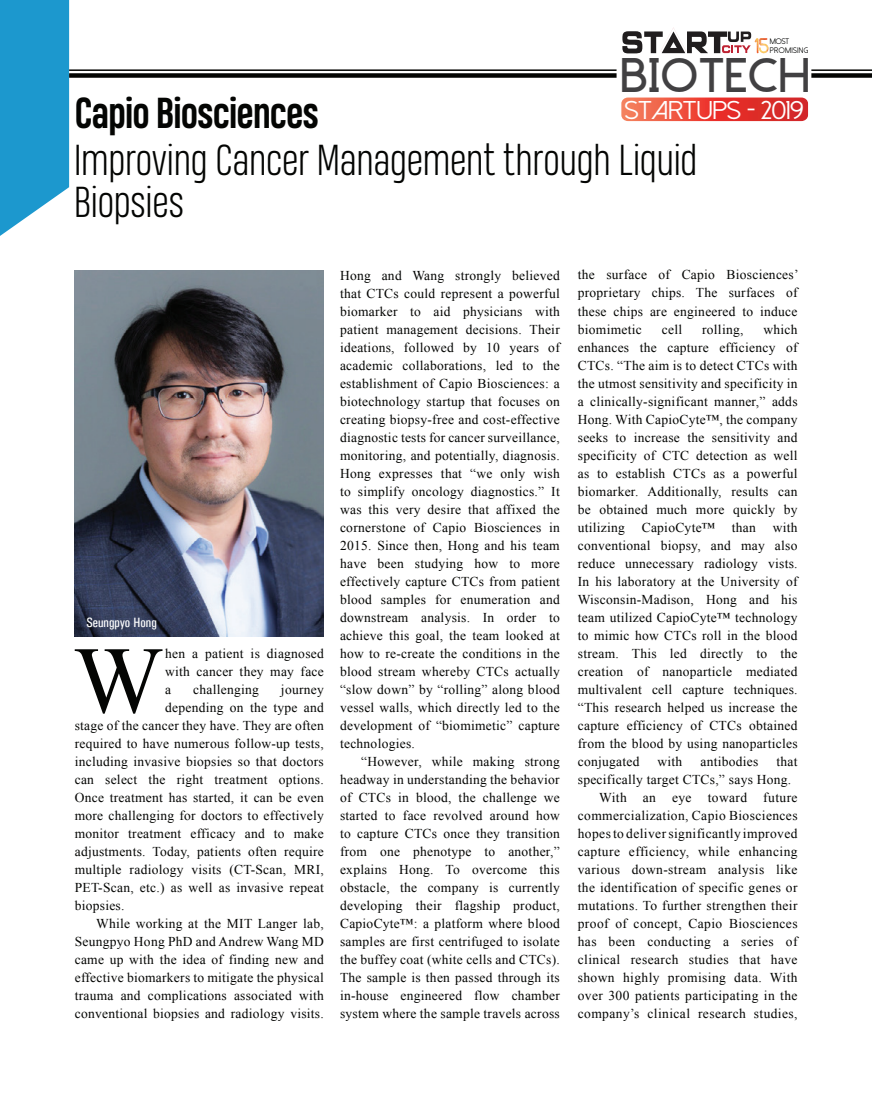
<style>
.page{position:relative;width:872px;height:1106px;background:#fff}
.page>*{position:absolute;margin:0;border:0;box-sizing:border-box;transform-origin:0 0}
.t1{font:95.1px "Times New Roman";color:#040503}
.t2{font:49.05px "Fortune City";letter-spacing:.02em;color:#414042}
.t3{font:300 40.8px/41.4px "Heading Pro";letter-spacing:-.015em;color:#040503}
.t4{font:700 40.8px "Heading Pro";letter-spacing:-.03em;color:#040503}
.t5{font:25.65px "Dolce Vita";color:#fff;scale:1.13 1}
.t6{font:13.5px/18px "Times New Roman";letter-spacing:.02em;color:#040503;text-align:justify}
.t7{font:500 condensed 13.5px "Univers";color:#fff}
.t8{font:7.95px "Dolce Vita";letter-spacing:.06em;color:#040504}
</style>
<div class="page">
<img style="left:75px;top:270px;width:249px;height:366px">
<svg style="left:0;top:0;width:69px;height:236px;background:#33a2d3"></svg>
<div style="left:69px;top:73px;width:547px;height:5px;background:#040503"></div>
<hr style="left:69px;top:69px;width:547px;height:2px;background:#040503">
<svg style="left:621px;top:97px;width:187px;height:24px;background:#e7493d"></svg>
<svg style="left:622px;top:27px;width:146px;height:26px"></svg>
<div style="left:811px;top:73px;width:61px;height:5px;background:#040503"></div>
<hr style="left:811px;top:69px;width:61px;height:2px;background:#040503">
<p class="t8" style="left:770px;top:37px;width:21px">MOST</p>
<h2 class="t2" style="left:621px;top:49px;width:190px">BIOTECH</h2>
<p class="t8" style="left:770px;top:46px;width:40px">PROMISING</p>
<h3 class="t4" style="left:75px;top:88px;width:246px">Capio Biosciences</h3>
<h3 class="t3" style="left:74px;top:141px;width:625px">Improving Cancer Management through Liquid<br>Biopsies</h3>
<h3 class="t5" style="left:624px;top:97px;width:160px">STARTUPS - 2019</h3>
<p class="t7" style="left:86px;top:614px;width:72px">Seungpyo Hong</p>
<h1 class="t1" style="left:73px;top:616px;width:91px">W</h1>
<p class="t6" style="left:165px;top:644px;width:160px">hen a patient is diagnosed with cancer they may face a</p>
<p class="t6" style="left:193px;top:680px;width:67px">challenging</p>
<p class="t6" style="left:281px;top:680px;width:44px">journey</p>
<p class="t6" style="left:165px;top:698px;width:160px">depending on the type and</p>
<p class="t6" style="left:75px;top:716px;width:251px">stage of the cancer they have. They are often</p>
<p class="t6" style="left:75px;top:734px;width:251px">required to have numerous follow-up tests,</p>
<p class="t6" style="left:75px;top:752px;width:251px">including invasive biopsies so that doctors</p>
<p class="t6" style="left:75px;top:770px;width:251px">can select the right treatment options.</p>
<p class="t6" style="left:75px;top:788px;width:251px">Once treatment has started, it can be even</p>
<p class="t6" style="left:75px;top:806px;width:251px">more challenging for doctors to effectively</p>
<p class="t6" style="left:75px;top:824px;width:251px">monitor treatment efficacy and to make</p>
<p class="t6" style="left:75px;top:842px;width:251px">adjustments. Today, patients often require</p>
<p class="t6" style="left:75px;top:860px;width:251px">multiple radiology visits (CT-Scan, MRI,</p>
<p class="t6" style="left:75px;top:878px;width:251px">PET-Scan, etc.) as well as invasive repeat</p>
<p class="t6" style="left:75px;top:896px;width:51px">biopsies.</p>
<p class="t6" style="left:96px;top:914px;width:229px">While working at the MIT Langer lab,</p>
<p class="t6" style="left:75px;top:932px;width:251px">Seungpyo Hong PhD and Andrew Wang MD</p>
<p class="t6" style="left:75px;top:950px;width:251px">came up with the idea of finding new and</p>
<p class="t6" style="left:75px;top:968px;width:251px">effective biomarkers to mitigate the physical</p>
<p class="t6" style="left:75px;top:986px;width:251px">trauma and complications associated with</p>
<p class="t6" style="left:75px;top:1004px;width:251px">conventional biopsies and radiology visits.</p>
<p class="t6" style="left:340px;top:266px;width:221px">Hong and Wang strongly believed that CTCs could represent a powerful biomarker to aid physicians with patient management decisions. Their ideations, followed by 10 years of academic collaborations, led to the establishment of Capio Biosciences: a biotechnology startup that focuses on creating biopsy-free and cost-effective diagnostic tests for cancer surveillance, monitoring, and potentially, diagnosis.<br>Hong expresses that “we only wish to simplify oncology diagnostics.” It was this very desire that affixed the cornerstone of Capio Biosciences in 2015. Since then, Hong and his team have been studying how to more effectively capture CTCs from patient blood samples for enumeration and downstream analysis. In order to achieve this goal, the team looked at how to re-create the conditions in the blood stream whereby CTCs actually “slow down” by “rolling” along blood vessel walls, which directly led to the development of “biomimetic” capture technologies.</p>
<p class="t6" style="left:340px;top:752px;width:221px;text-indent:21px">“However, while making strong headway in understanding the behavior of CTCs in blood, the challenge we started to face revolved around how to capture CTCs once they transition from one phenotype to another,” explains Hong. To overcome this obstacle, the company is currently developing their flagship product, CapioCyte™: a platform where blood samples are first centrifuged to isolate the buffey coat (white cells and CTCs).<br>The sample is then passed through its in-house engineered flow chamber system where the sample travels across</p>
<p class="t6" style="left:578px;top:266px;width:222px">the surface of Capio Biosciences’ proprietary chips. The surfaces of these chips are engineered to induce biomimetic</p>
<p class="t6" style="left:578px;top:320px;width:221px;text-indent:186px">which enhances the capture efficiency of CTCs. “The aim is to detect CTCs with the utmost sensitivity and specificity in a clinically-significant manner,” adds Hong. With CapioCyte™, the company seeks to increase the sensitivity and specificity of CTC detection as well as to establish CTCs as a powerful biomarker. Additionally, results can be obtained much more quickly by utilizing CapioCyte™ than with conventional biopsy, and may also reduce unnecessary radiology vists.<br>In his laboratory at the University of Wisconsin-Madison, Hong and his team utilized CapioCyte™ technology to mimic how CTCs roll in the blood stream. This led directly to the creation of nanoparticle mediated multivalent cell capture techniques. “This research helped us increase the capture efficiency of CTCs obtained from the blood by using nanoparticles conjugated</p>
<p class="t6" style="left:662px;top:320px;width:22px">cell</p>
<p class="t6" style="left:702px;top:320px;width:43px">rolling,</p>
<p class="t6" style="left:657px;top:752px;width:26px">with</p>
<p class="t6" style="left:700px;top:752px;width:59px">antibodies</p>
<p class="t6" style="left:776px;top:752px;width:23px">that</p>
<p class="t6" style="left:578px;top:770px;width:215px">specifically target CTCs,” says Hong.</p>
<p class="t6" style="left:599px;top:788px;width:200px">With an eye toward future</p>
<p class="t6" style="left:578px;top:806px;width:221px">commercialization, Capio Biosciences</p>
<p class="t6" style="left:578px;top:824px;width:221px">hopes to deliver significantly improved</p>
<p class="t6" style="left:578px;top:842px;width:221px">capture efficiency, while enhancing</p>
<p class="t6" style="left:578px;top:859px;width:221px">various down-stream analysis like</p>
<p class="t6" style="left:578px;top:877px;width:221px">the identification of specific genes or</p>
<p class="t6" style="left:578px;top:895px;width:221px">mutations. To further strengthen their</p>
<p class="t6" style="left:578px;top:913px;width:221px">proof of concept, Capio Biosciences</p>
<p class="t6" style="left:578px;top:931px;width:221px">has been conducting a series of</p>
<p class="t6" style="left:578px;top:949px;width:221px">clinical research studies that have</p>
<p class="t6" style="left:578px;top:967px;width:221px">shown highly promising data. With</p>
<p class="t6" style="left:578px;top:985px;width:221px">over 300 patients participating in the</p>
<p class="t6" style="left:578px;top:1003px;width:221px">company’s clinical research studies,</p>
</div>
